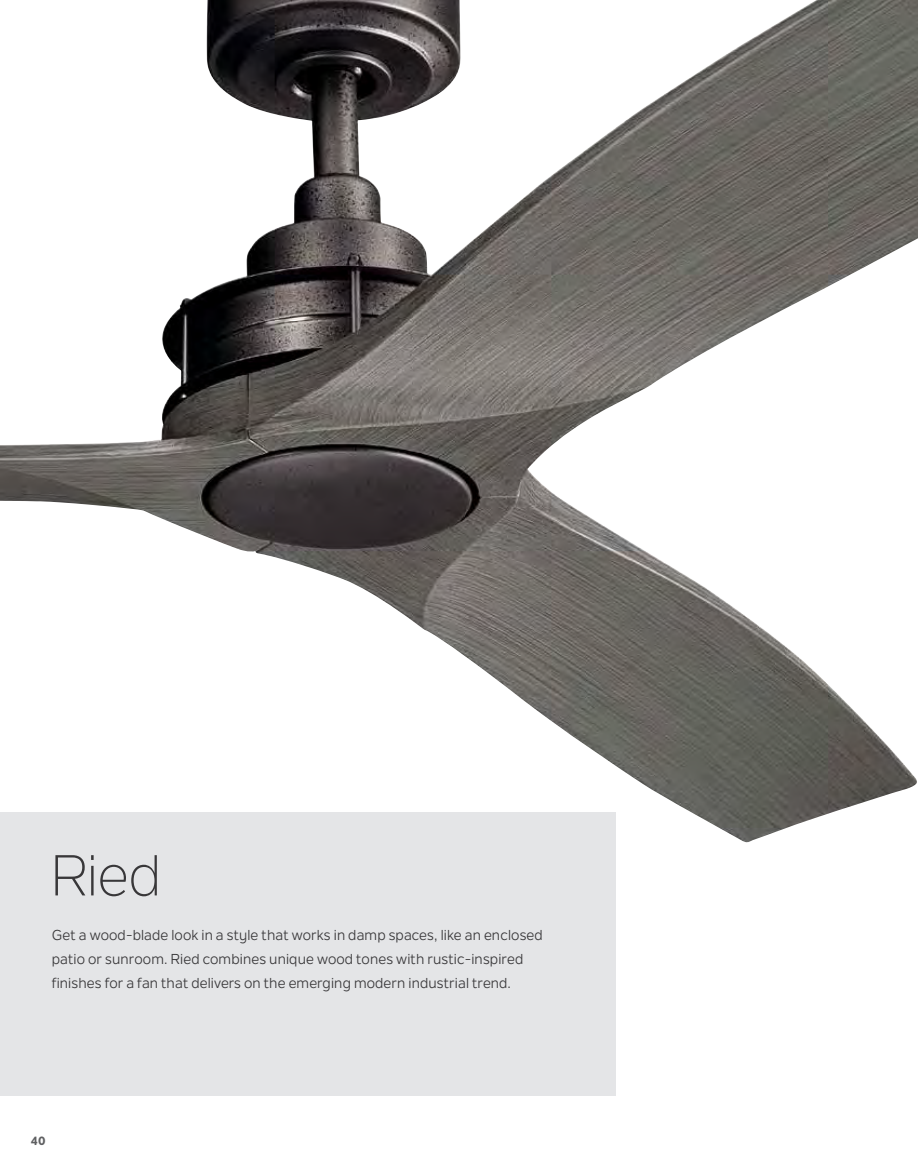
<style>
.page{position:relative;width:918px;height:1175px;background:#fff}
.page>*{position:absolute;margin:0;border:0;box-sizing:border-box;transform-origin:0 0}
.t1{font:57px "Nolan Next";color:#383739}
.t2{font:14.25px/24px "Nolan Next";letter-spacing:.01em;color:#383739}
.t3{font:800 12px "Nolan Next";color:#5f6062}
</style>
<div class="page">
<div style="left:0;top:811px;width:616px;height:284px;background:#e4e5e7"></div>
<img style="left:0;top:0;width:918px;height:843px">
<h1 class="t1" style="left:50px;top:841px;width:113px">Ried</h1>
<p class="t2" style="left:52px;top:922px;width:493px">Get a wood-blade look in a style that works in damp spaces, like an enclosed patio or sunroom. Ried combines unique wood tones with rustic-inspired finishes for a fan that delivers on the emerging modern industrial trend.</p>
<p class="t3" style="left:31px;top:1133px;width:16px">40</p>
</div>
